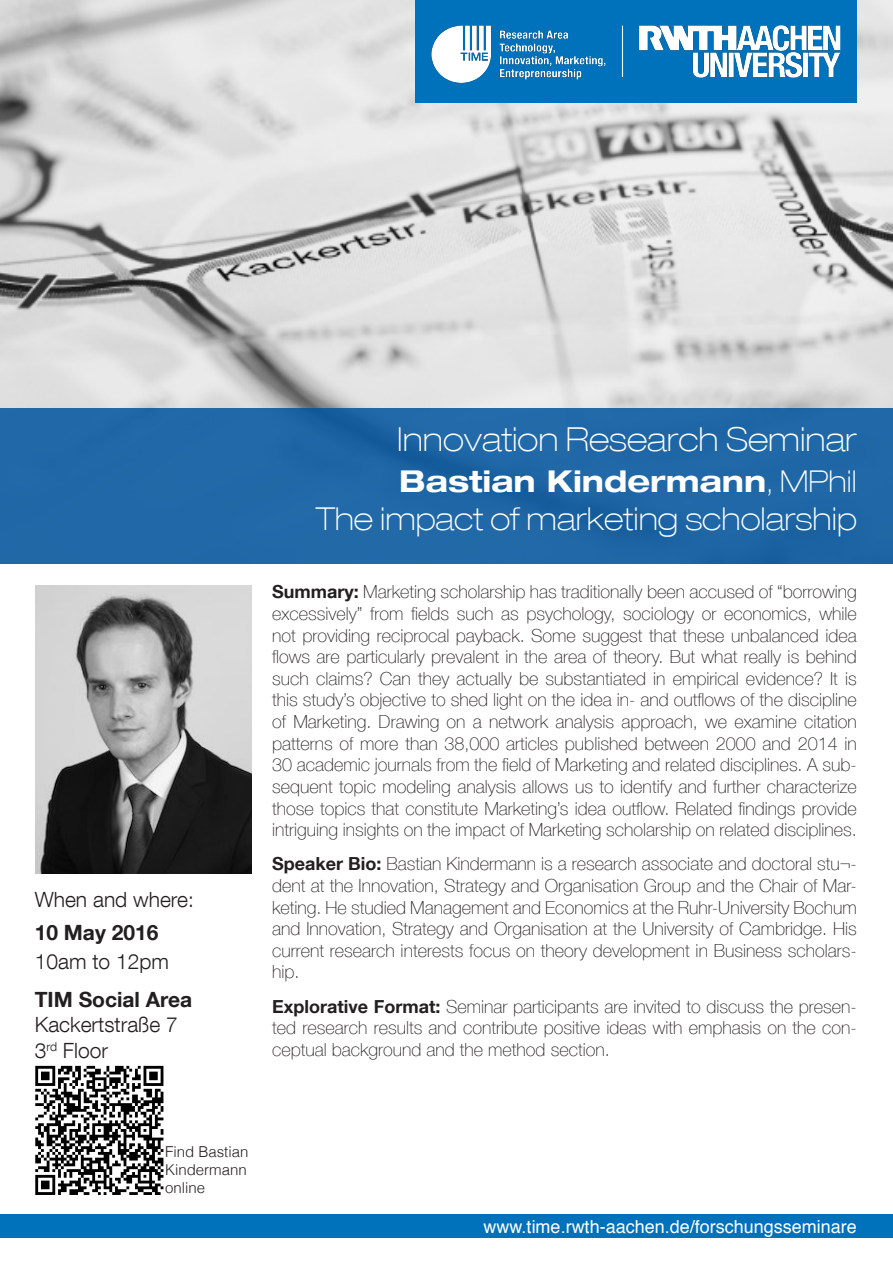
<style>
.page{position:relative;width:893px;height:1263px;background:#fff}
.page>*{position:absolute;margin:0;border:0;box-sizing:border-box;transform-origin:0 0}
.t1{font:100 expanded 33px "Helvetica Neue LT Com";color:#fff}
.t2{font:100 expanded 31.5px "Helvetica Neue LT Com";color:#fff}
.t3{font:700 expanded 30px "Helvetica Neue LT Com";color:#fff}
.t4{font:300 21px/25.2px "Helvetica Neue LT Com";color:#231f20}
.t5{font:700 21px "Helvetica Neue LT Com";color:#231f20}
.t6{font:100 18px/21.6px "Helvetica Neue LT Com";color:#231f20;text-align:justify}
.t7{font:18px "Helvetica";color:#fff}
.t8{font:300 15px/18px "Helvetica";color:#231f20;text-align:justify}
.s1{font-weight:700}
.s2{font-weight:100}
</style>
<div class="page">
<img style="left:0;top:0;width:893px;height:408px">
<div style="left:0;top:1214px;width:893px;height:24px;background:#0072bc"></div>
<div style="left:0;top:408px;width:893px;height:155px;background:#2168a7"></div>
<img style="left:35px;top:1065px;width:129px;height:130px">
<img style="left:36px;top:586px;width:216px;height:288px">
<img style="left:416px;top:0;width:441px;height:102px">
<p class="t4" style="left:35px;top:886px;width:161px">When and where:</p>
<p class="t5" style="left:35px;top:919px;width:125px">10 May 2016</p>
<p class="t4" style="left:35px;top:949px;width:136px">10am to 12pm</p>
<p class="t4" style="left:35px;top:986px;width:159px"><span class="s1">TIM Social Area<br></span>Kackertstraße 7</p>
<p class="t4" style="left:35px;top:1037px;width:75px">3<sup>rd</sup> Floor</p>
<p class="t1" style="left:397px;top:419px;width:461px">Innovation Research Seminar</p>
<p class="t3" style="left:399px;top:462px;width:459px">Bastian Kindermann<span class="s2">, MPhil</span></p>
<p class="t2" style="left:316px;top:500px;width:542px">The impact of marketing scholarship</p>
<p class="t6" style="left:272px;top:581px;width:586px"><span class="s1">Summary:</span> Marketing scholarship has traditionally been accused of “borrowing excessively” from fields such as psychology, sociology or economics, while not providing reciprocal payback. Some suggest that these unbalanced idea flows are particularly prevalent in the area of theory. But what really is behind such claims? Can they actually be substantiated in empirical evidence? It is this study’s objective to shed light on the idea in- and outflows of the discipline of Marketing. Drawing on a network analysis approach, we examine citation patterns of more than 38,000 articles published between 2000 and 2014 in 30 academic journals from the field of Marketing and related disciplines. A sub&shy;sequent topic modeling analysis allows us to identify and further characterize those topics that constitute Marketing’s idea outflow. Related findings provide intriguing insights on the impact of Marketing scholarship on related disciplines.</p>
<p class="t6" style="left:272px;top:853px;width:586px"><span class="s1">Speaker Bio:</span> Bastian Kindermann is a research associate and doctoral stu¬- dent at the Innovation, Strategy and Organisation Group and the Chair of Mar&shy;keting. He studied Management and Economics at the Ruhr-University Bochum and Innovation, Strategy and Organisation at the University of Cambridge. His current research interests focus on theory development in Business scholars&shy;hip.</p>
<p class="t6" style="left:272px;top:995px;width:586px"><span class="s1">Explorative Format:</span> Seminar participants are invited to discuss the presen&shy;ted research results and contribute positive ideas with emphasis on the con&shy;ceptual background and the method section.</p>
<p class="t8" style="left:165px;top:1142px;width:85px">Find Bastian Kindermann online</p>
<p class="t7" style="left:484px;top:1212px;width:375px">www.time.rwth-aachen.de/forschungsseminare</p>
</div>
